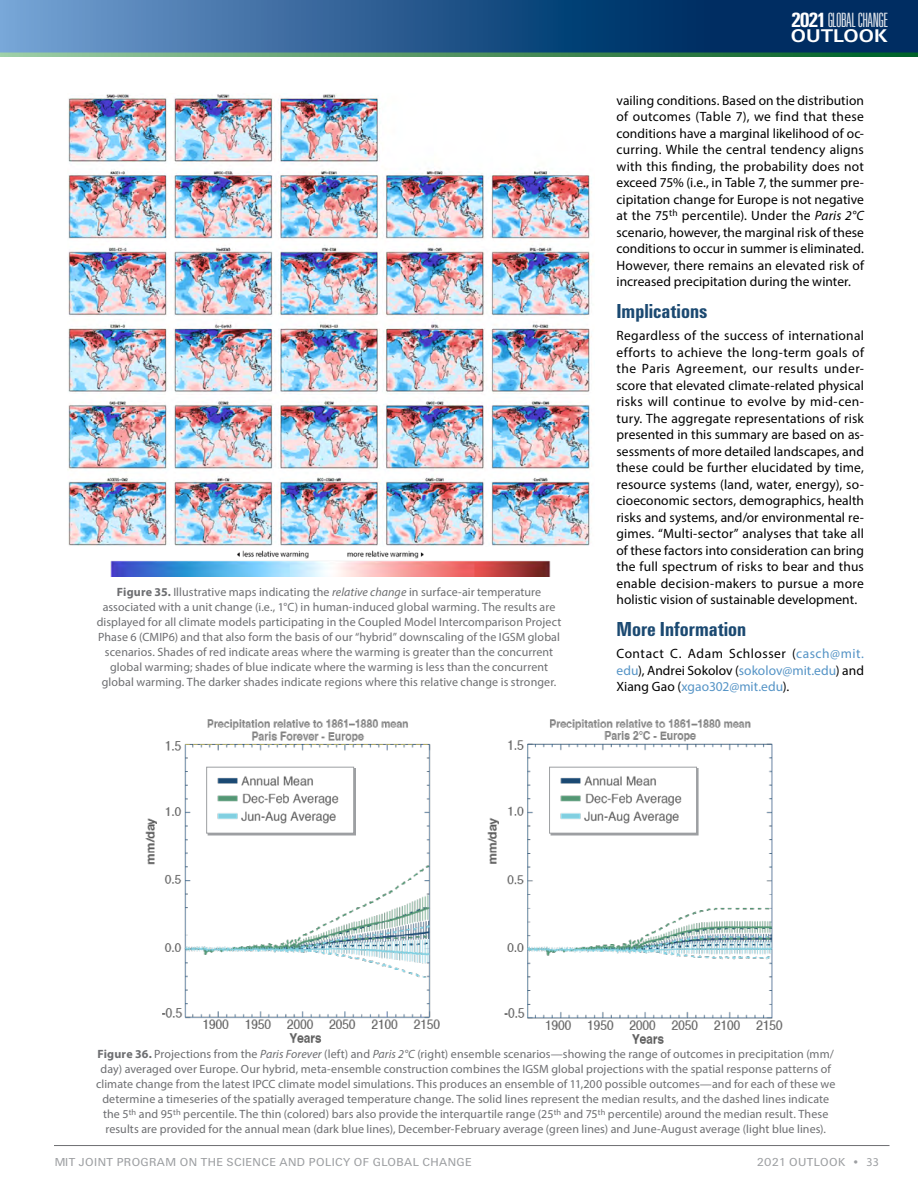
<style>
.page{position:relative;width:918px;height:1188px;background:#fff}
.page>*{position:absolute;margin:0;border:0;box-sizing:border-box;transform-origin:0 0}
.t1{font:21.45px "Urbano Lt Extra Cond";letter-spacing:-.02em;color:#fff}
.t2{font:700 condensed 21px "Urbano";color:#1b4971}
.t3{font:700 19.05px "Urbano";color:#fff;scale:1.09 1}
.t4{font:13.5px/16.5px "Myriad Pro";letter-spacing:.005em;color:#000;text-align:justify}
.t5{font:12px/15px "Myriad Pro";letter-spacing:.005em;color:#6d6e71;text-align:center}
.t6{font:12px "Urbano";letter-spacing:.035em;color:#9d9fa2}
.s1{font-weight:700}
.s2{font-style:italic}
.s3{font-family:"Urbano";font-weight:700;font-stretch:condensed}
.s4{color:#5594c6}
.s5{font-family:"Myriad Pro"}
</style>
<div class="page">
<img style="left:68px;top:94px;width:524px;height:452px">
<img style="left:487px;top:719px;width:296px;height:325px">
<img style="left:145px;top:719px;width:295px;height:324px">
<div style="left:207px;top:768px;width:149px;height:68px;background:#9d9fa2"></div>
<img style="left:208px;top:769px;width:144px;height:63px">
<div style="left:206px;top:767px;width:148px;height:67px;border:1px solid #9d9fa2"></div>
<div style="left:550px;top:768px;width:149px;height:68px;background:#9d9fa2"></div>
<img style="left:551px;top:769px;width:144px;height:63px">
<div style="left:549px;top:767px;width:148px;height:67px;border:1px solid #9d9fa2"></div>
<img style="left:110px;top:550px;width:441px;height:26px">
<hr style="left:54px;top:1145px;width:836px;height:1px;background:#6d6e71">
<div style="left:0;top:0;width:715px;height:54px;background:linear-gradient(to right,#75a1d3,#00285e)"></div>
<div style="left:713px;top:0;width:205px;height:54px;background:#002d62"></div>
<svg style="left:0;top:52px;width:918px;height:5px;background:#4b8e66"></svg>
<p class="t5" style="left:97px;top:584px;width:466px"><span class="s1">Figure 35.</span> Illustrative maps indicating the <span class="s2">relative change</span> in surface-air temperature associated with a unit change (i.e., 1°C) in human-induced global warming. The results are displayed for all climate models participating in the Coupled Model Intercomparison Project Phase 6 (CMIP6) and that also form the basis of our “hybrid” downscaling of the IGSM global scenarios. Shades of red indicate areas where the warming is greater than the concurrent global warming; shades of blue indicate where the warming is less than the concurrent global warming. The darker shades indicate regions where this relative change is stronger.</p>
<h1 class="t1" style="left:791px;top:9px;width:98px"><span class="s3">2021</span>GLOBAL CHANGE</h1>
<h3 class="t3" style="left:791px;top:25px;width:90px">OUTLOOK</h3>
<p class="t4" style="left:616px;top:92px;width:249px">vailing conditions. Based on the distribution of outcomes (Table 7), we find that these conditions have a marginal likelihood of oc&shy;curring. While the central tendency aligns with this finding, the probability does not exceed 75% (i.e., in Table 7, the summer pre&shy;cipitation change for Europe is not negative at the 75<sup>th</sup> percentile). Under the <span class="s2">Paris 2°C </span>scenario, however, the marginal risk of these conditions to occur in summer is eliminated.<br>However, there remains an elevated risk of increased precipitation during the winter.</p>
<h2 class="t2" style="left:616px;top:299px;width:92px">Implications</h2>
<p class="t4" style="left:616px;top:327px;width:249px">Regardless of the success of international efforts to achieve the long-term goals of the Paris Agreement, our results under&shy;score that elevated climate-related physical risks will continue to evolve by mid‑cen&shy;tury. The aggregate representations of risk presented in this summary are based on as&shy;sessments of more detailed landscapes, and these could be further elucidated by time, resource systems (land, water, energy), so&shy;cioeconomic sectors, demographics, health risks and systems, and/or environmental re&shy;gimes. “Multi-sector” analyses that take all of these factors into consideration can bring the full spectrum of risks to bear and thus enable decision-makers to pursue a more holistic vision of sustainable development.</p>
<h2 class="t2" style="left:616px;top:617px;width:131px">More Information</h2>
<p class="t4" style="left:616px;top:645px;width:249px">Contact C. Adam Schlosser (<span class="s4">casch@mit. edu</span>), Andrei Sokolov (<span class="s4">sokolov@mit.edu</span>) and Xiang Gao (<span class="s4">xgao302@mit.edu</span>).</p>
<p class="t5" style="left:96px;top:1046px;width:741px"><span class="s1">Figure 36.</span> Projections from the <span class="s2">Paris Forever</span> (left) and <span class="s2">Paris 2°C</span> (right) ensemble scenarios—showing the range of outcomes in precipitation (mm/ day) averaged over Europe. Our hybrid, meta-ensemble construction combines the IGSM global projections with the spatial response patterns of climate change from the latest IPCC climate model simulations. This produces an ensemble of 11,200 possible outcomes—and for each of these we determine a timeseries of the spatially averaged temperature change. The solid lines represent the median results, and the dashed lines indicate the 5<sup>th</sup> and 95<sup>th</sup> percentile. The thin (colored) bars also provide the interquartile range (25<sup>th</sup> and 75<sup>th</sup> percentile) around the median result. These results are provided for the annual mean (dark blue lines), December-February average (green lines) and June-August average (light blue lines).</p>
<p class="t6" style="left:54px;top:1155px;width:419px">MIT JOINT PROGRAM ON THE SCIENCE AND POLICY OF GLOBAL CHANGE</p>
<p class="t6" style="left:757px;top:1155px;width:124px">2021 OUTLOOK • <span class="s5">33</span></p>
</div>
